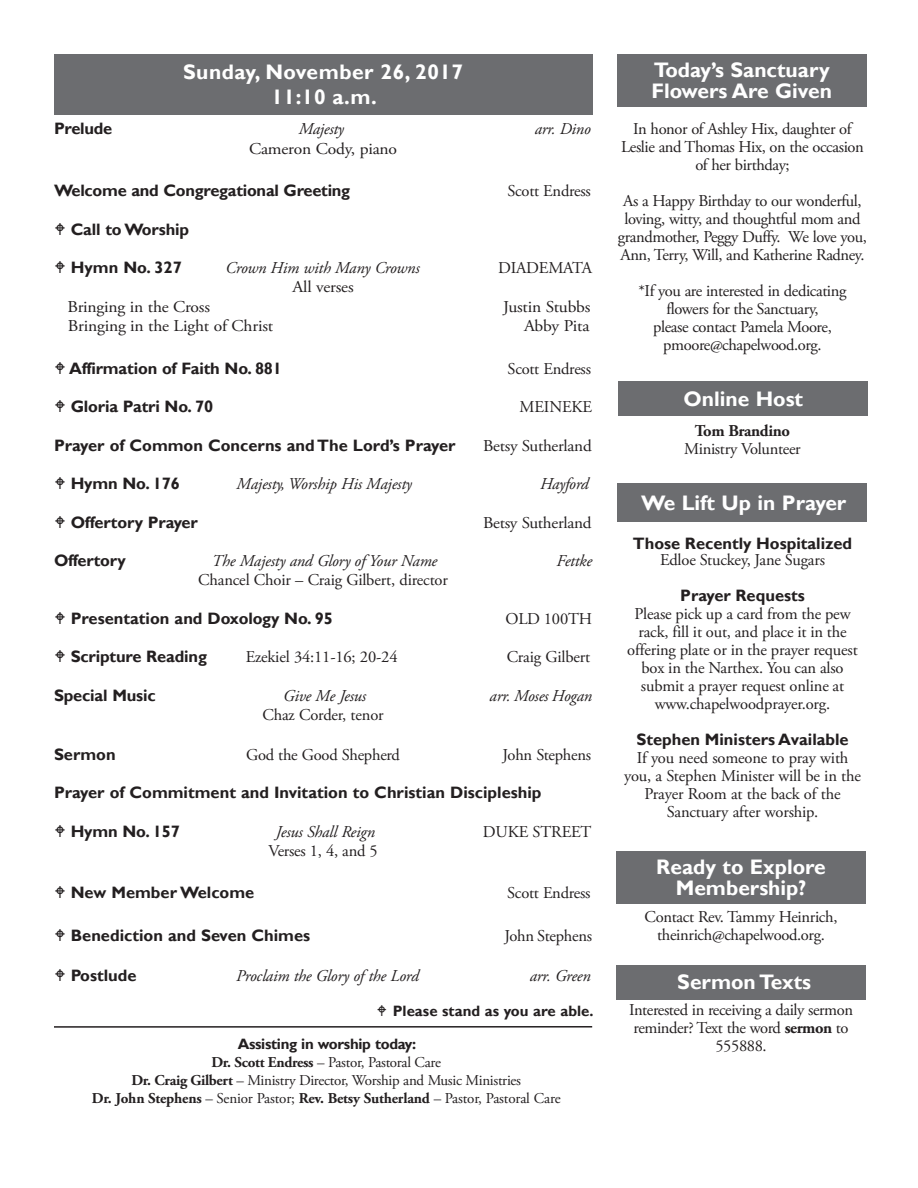
<style>
.page{position:relative;width:918px;height:1188px;background:#fff}
.page>*{position:absolute;margin:0;border:0;box-sizing:border-box;transform-origin:0 0}
.Normal_2nd_line_inde{font:700 21px/21px "Gill Sans";color:#fff}
.Normal_2nd_line_inde-2{font:700 21px "Gill Sans";letter-spacing:.025em;color:#fff}
.Normal_2nd_line_inde-3{font:16.5px/18px "Adobe Garamond Pro";letter-spacing:-.025em;color:#231f20;text-align:center}
.Worship_-_Head{font:700 16.5px "Gill Sans";color:#231f20}
.Worship_-_Head-2{font:16.5px "Adobe Garamond Pro";letter-spacing:-.01em;color:#231f20}
.Worship_-_Head-3{font:italic 16.5px "Adobe Garamond Pro";letter-spacing:-.01em;color:#231f20}
.Worship_-_Head-4{font:16.5px "Adobe Garamond Pro";letter-spacing:-.01em;color:#231f20;scale:1.06 1}
.Worship_-_Head-5{font:16.5px "Adobe Garamond Pro";letter-spacing:-.01em;color:#231f20;scale:1.04 1}
.Normal_2nd_line_inde-4{font:700 16.5px "Adobe Garamond Pro";letter-spacing:-.02em;color:#231f20}
.Normal_2nd_line_inde-5{font:15px "Adobe Garamond Pro";letter-spacing:-.02em;color:#231f20}
.Normal_2nd_line_inde-6{font:700 15px "Adobe Garamond Pro";letter-spacing:-.01em;color:#231f20}
.Normal_2nd_line_inde-7{font:700 15px "Gill Sans";letter-spacing:-.02em;color:#231f20}
.Normal_2nd_line_inde-8{font:700 15px "Gill Sans";color:#231f20}
.s1{font-weight:700}
.s2{font-weight:400}
</style>
<div class="page">
<hr style="left:54px;top:1026px;width:538px;height:2px;background:#231f20">
<div style="left:54px;top:54px;width:538px;height:60px;background:#6c6d70"></div>
<div style="left:618px;top:381px;width:250px;height:35px;background:#6c6d70"></div>
<div style="left:617px;top:54px;width:250px;height:52px;background:#6c6d70"></div>
<div style="left:616px;top:851px;width:250px;height:53px;background:#6c6d70"></div>
<div style="left:616px;top:965px;width:250px;height:34px;background:#6c6d70"></div>
<div style="left:617px;top:483px;width:250px;height:39px;background:#6c6d70"></div>
<p class="Normal_2nd_line_inde-2" style="left:183px;top:59px;width:282px">Sunday, November 26, 2017</p>
<p class="Normal_2nd_line_inde" style="left:272px;top:87px;width:107px">11:10 a.m.</p>
<p class="Worship_-_Head" style="left:54px;top:119px;width:60px">Prelude</p>
<p class="Worship_-_Head-3" style="left:299px;top:119px;width:47px">Majesty</p>
<p class="Worship_-_Head-3" style="left:535px;top:119px;width:58px">arr. Dino</p>
<p class="Worship_-_Head-4" style="left:249px;top:138px;width:141px">Cameron Cody, piano</p>
<p class="Worship_-_Head" style="left:54px;top:181px;width:298px">Welcome and Congregational Greeting</p>
<p class="Worship_-_Head-2" style="left:507px;top:181px;width:85px">Scott Endress</p>
<p class="Worship_-_Head" style="left:71px;top:219px;width:120px">Call to Worship</p>
<p class="Worship_-_Head" style="left:71px;top:258px;width:113px">Hymn No. 327</p>
<p class="Worship_-_Head-3" style="left:225px;top:258px;width:196px">Crown Him with Many Crowns</p>
<p class="Worship_-_Head-2" style="left:498px;top:258px;width:96px">DIADEMATA</p>
<p class="Worship_-_Head-4" style="left:293px;top:277px;width:59px">All verses</p>
<p class="Worship_-_Head-4" style="left:68px;top:297px;width:136px">Bringing in the Cross</p>
<p class="Worship_-_Head-4" style="left:503px;top:297px;width:84px">Justin Stubbs</p>
<p class="Worship_-_Head-4" style="left:68px;top:316px;width:195px">Bringing in the Light of Christ</p>
<p class="Worship_-_Head-4" style="left:524px;top:316px;width:63px">Abby Pita</p>
<p class="Worship_-_Head" style="left:69px;top:358px;width:214px">Affirmation of Faith No. 881</p>
<p class="Worship_-_Head-2" style="left:508px;top:358px;width:85px">Scott Endress</p>
<p class="Worship_-_Head" style="left:71px;top:397px;width:144px">Gloria Patri No. 70</p>
<p class="Worship_-_Head-2" style="left:520px;top:397px;width:74px">MEINEKE</p>
<p class="Worship_-_Head" style="left:54px;top:435px;width:403px">Prayer of Common Concerns and The Lord’s Prayer</p>
<p class="Worship_-_Head-5" style="left:483px;top:435px;width:106px">Betsy Sutherland</p>
<p class="Worship_-_Head" style="left:71px;top:474px;width:111px">Hymn No. 176</p>
<p class="Worship_-_Head-3" style="left:237px;top:474px;width:177px">Majesty, Worship His Majesty</p>
<p class="Worship_-_Head-3" style="left:540px;top:474px;width:50px">Hayford</p>
<p class="Worship_-_Head" style="left:71px;top:512px;width:129px">Offertory Prayer</p>
<p class="Worship_-_Head-5" style="left:483px;top:513px;width:106px">Betsy Sutherland</p>
<p class="Worship_-_Head" style="left:54px;top:551px;width:73px">Offertory</p>
<p class="Worship_-_Head-3" style="left:212px;top:551px;width:227px">The Majesty and Glory of Your Name</p>
<p class="Worship_-_Head-3" style="left:557px;top:551px;width:37px">Fettke</p>
<p class="Worship_-_Head-2" style="left:198px;top:570px;width:251px">Chancel Choir – Craig Gilbert, director</p>
<p class="Worship_-_Head" style="left:71px;top:608px;width:264px">Presentation and Doxology No. 95</p>
<p class="Worship_-_Head-2" style="left:505px;top:609px;width:88px">OLD 100TH</p>
<p class="Worship_-_Head" style="left:71px;top:647px;width:138px">Scripture Reading</p>
<p class="Worship_-_Head-2" style="left:246px;top:647px;width:153px">Ezekiel 34:11-16; 20-24</p>
<p class="Worship_-_Head-2" style="left:507px;top:647px;width:85px">Craig Gilbert</p>
<p class="Worship_-_Head" style="left:54px;top:686px;width:103px">Special Music</p>
<p class="Worship_-_Head-3" style="left:283px;top:686px;width:85px">Give Me Jesus</p>
<p class="Worship_-_Head-3" style="left:490px;top:686px;width:104px">arr. Moses Hogan</p>
<p class="Worship_-_Head-2" style="left:263px;top:705px;width:123px">Chaz Corder, tenor</p>
<p class="Worship_-_Head" style="left:54px;top:744px;width:63px">Sermon</p>
<p class="Worship_-_Head-2" style="left:246px;top:744px;width:156px">God the Good Shepherd</p>
<p class="Worship_-_Head-2" style="left:503px;top:744px;width:90px">John Stephens</p>
<p class="Worship_-_Head" style="left:54px;top:783px;width:489px">Prayer of Commitment and Invitation to Christian Discipleship</p>
<p class="Worship_-_Head" style="left:71px;top:821px;width:111px">Hymn No. 157</p>
<p class="Worship_-_Head-3" style="left:276px;top:821px;width:100px">Jesus Shall Reign</p>
<p class="Worship_-_Head-2" style="left:483px;top:821px;width:110px">DUKE STREET</p>
<p class="Worship_-_Head-2" style="left:268px;top:841px;width:111px">Verses 1, 4, and 5</p>
<p class="Worship_-_Head" style="left:71px;top:883px;width:185px">New Member Welcome</p>
<p class="Normal_2nd_line_inde-3" style="left:507px;top:885px;width:85px">Scott Endress</p>
<p class="Worship_-_Head" style="left:71px;top:925px;width:241px">Benediction and Seven Chimes</p>
<p class="Normal_2nd_line_inde-3" style="left:504px;top:927px;width:89px">John Stephens</p>
<p class="Worship_-_Head" style="left:71px;top:966px;width:67px">Postlude</p>
<p class="Worship_-_Head-3" style="left:236px;top:966px;width:184px">Proclaim the Glory of the Lord</p>
<p class="Worship_-_Head-3" style="left:530px;top:966px;width:63px">arr. Green</p>
<p class="Normal_2nd_line_inde-8" style="left:393px;top:1002px;width:202px">Please stand as you are able.</p>
<p class="Normal_2nd_line_inde-7" style="left:238px;top:1035px;width:180px">Assisting in worship today:</p>
<p class="Normal_2nd_line_inde-5" style="left:211px;top:1053px;width:231px"><span class="s1">Dr. Scott Endress</span> – Pastor, Pastoral Care</p>
<p class="Normal_2nd_line_inde-5" style="left:131px;top:1071px;width:391px"><span class="s1">Dr. Craig Gilbert</span> – Ministry Director, Worship and Music Ministries</p>
<p class="Normal_2nd_line_inde-6" style="left:92px;top:1090px;width:470px">Dr. John Stephens <span class="s2">– Senior Pastor;</span> Rev. Betsy Sutherland <span class="s2">– Pastor, Pastoral Care</span></p>
<p class="Normal_2nd_line_inde" style="left:651px;top:60px;width:182px">Today’s Sanctuary<br>Flowers Are Given</p>
<p class="Normal_2nd_line_inde-3" style="left:621px;top:120px;width:244px">In honor of Ashley Hix, daughter of<br>Leslie and Thomas Hix, on the occasion of her birthday;</p>
<p class="Normal_2nd_line_inde-3" style="left:618px;top:192px;width:251px">As a Happy Birthday to our wonderful, loving, witty, and thoughtful mom and grandmother, Peggy Duffy. We love you, Ann, Terry, Will, and Katherine Radney.</p>
<p class="Normal_2nd_line_inde-3" style="left:639px;top:282px;width:209px">*If you are interested in dedicating flowers for the Sanctuary,</p>
<p class="Normal_2nd_line_inde-3" style="left:653px;top:318px;width:180px">please contact Pamela Moore,</p>
<p class="Normal_2nd_line_inde-3" style="left:663px;top:336px;width:160px">pmoore@chapelwood.org.</p>
<p class="Normal_2nd_line_inde" style="left:683px;top:389px;width:121px">Online Host</p>
<p class="Normal_2nd_line_inde-4" style="left:695px;top:421px;width:97px">Tom Brandino</p>
<p class="Normal_2nd_line_inde-3" style="left:684px;top:440px;width:118px">Ministry Volunteer</p>
<p class="Normal_2nd_line_inde" style="left:641px;top:493px;width:207px">We Lift Up in Prayer</p>
<p class="Worship_-_Head" style="left:633px;top:533px;width:221px">Those Recently Hospitalized</p>
<p class="Normal_2nd_line_inde-3" style="left:660px;top:552px;width:167px">Edloe Stuckey, Jane Sugars</p>
<p class="Worship_-_Head" style="left:680px;top:586px;width:126px">Prayer Requests</p>
<p class="Normal_2nd_line_inde-3" style="left:627px;top:606px;width:232px">Please pick up a card from the pew rack, fill it out, and place it in the offering plate or in the prayer request box in the Narthex. You can also submit a prayer request online at www.chapelwoodprayer.org.</p>
<p class="Worship_-_Head" style="left:637px;top:730px;width:214px">Stephen Ministers Available</p>
<p class="Normal_2nd_line_inde-3" style="left:624px;top:750px;width:238px">If you need someone to pray with you, a Stephen Minister will be in the<br>Prayer Room at the back of the</p>
<p class="Normal_2nd_line_inde-3" style="left:667px;top:804px;width:153px">Sanctuary after worship.</p>
<p class="Normal_2nd_line_inde" style="left:656px;top:857px;width:171px">Ready to Explore</p>
<p class="Normal_2nd_line_inde" style="left:676px;top:878px;width:132px">Membership?</p>
<p class="Normal_2nd_line_inde-3" style="left:645px;top:909px;width:194px">Contact Rev. Tammy Heinrich,</p>
<p class="Normal_2nd_line_inde-3" style="left:657px;top:927px;width:169px">theinrich@chapelwood.org.</p>
<p class="Normal_2nd_line_inde" style="left:677px;top:972px;width:135px">Sermon Texts</p>
<p class="Normal_2nd_line_inde-3" style="left:629px;top:1001px;width:226px">Interested in receiving a daily sermon reminder? Text the word <span class="s1">sermon</span> to<br>555888.</p>
</div>
